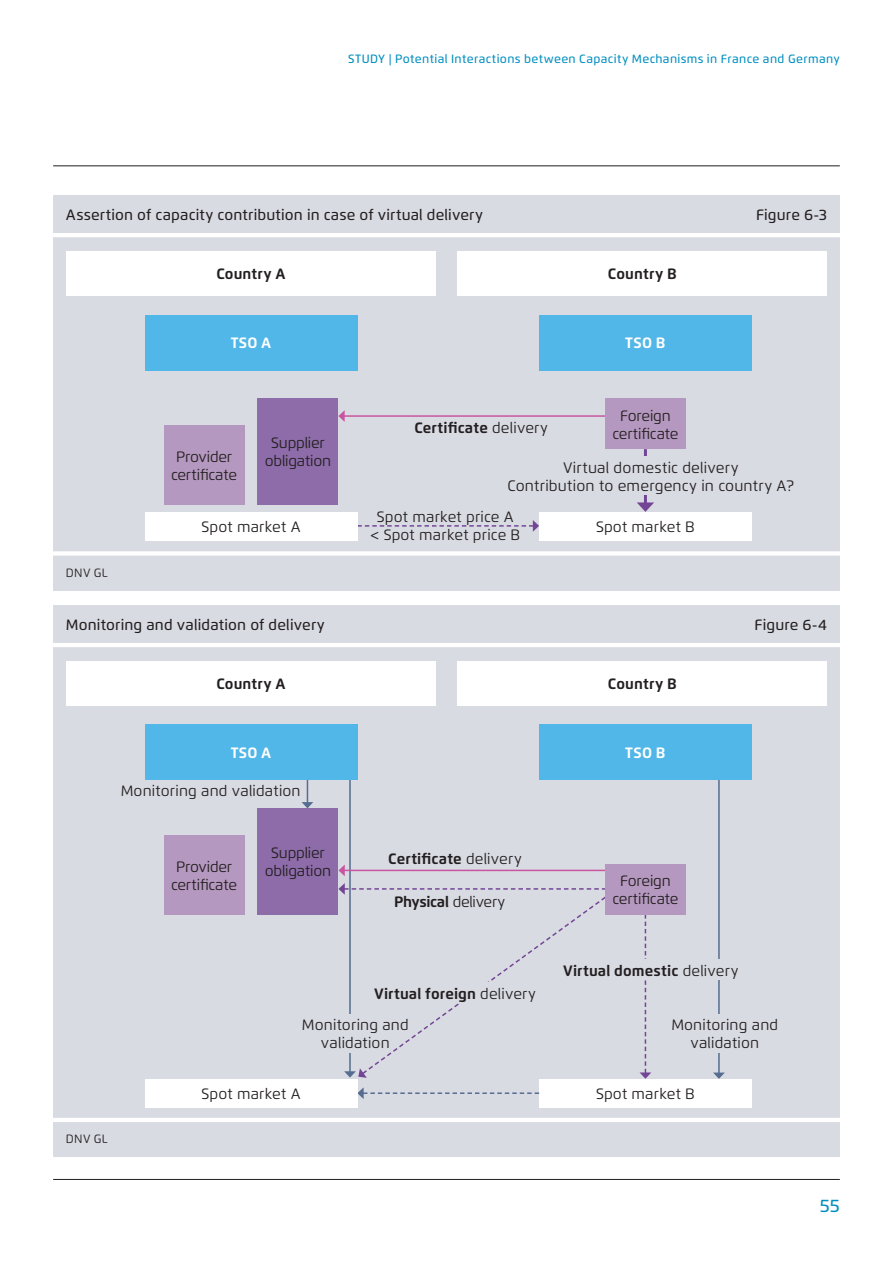
<style>
.page{position:relative;width:893px;height:1263px;background:#fff}
.page>*{position:absolute;margin:0;border:0;box-sizing:border-box;transform-origin:0 0}
.t1{font:500 18px "Flexo";color:#008fc0}
.t2{font:15.15px/18.1px "Flexo";letter-spacing:.01em;color:#231f20;text-align:center}
.t3{font:15px/18px "Flexo";letter-spacing:.01em;color:#231f20;text-align:center}
.t4{font:700 15px "Flexo";letter-spacing:.005em;color:#231f20}
.t5{font:500 15px "Flexo";letter-spacing:.01em;color:#231f20}
.t6{font:15px/18px "Flexo";letter-spacing:-.015em;color:#231f20;text-align:center}
.t7{font:15px/18px "Flexo";letter-spacing:-.01em;color:#231f20;text-align:center}
.t8{font:700 15px "Flexo";letter-spacing:.02em;color:#fff}
.t9{font:700 15px "Flexo";letter-spacing:-.02em;color:#231f20}
.t10{font:500 12px "Flexo";letter-spacing:.03em;color:#008fc0}
.t11{font:12px "Flexo";letter-spacing:.02em;color:#231f20}
.s1{font-weight:400}
</style>
<div class="page">
<hr style="left:53px;top:166px;width:787px;height:1px;background:#231f20">
<hr style="left:53px;top:1179px;width:787px;height:1px;background:#231f20">
<div style="left:53px;top:251px;width:787px;height:321px;background:#d9dbe3"></div>
<div style="left:53px;top:196px;width:787px;height:55px;background:#d9dbe3"></div>
<hr style="left:49px;top:233px;width:795px;height:4px;background:#fff">
<div style="left:66px;top:251px;width:370px;height:44px;background:#fff"></div>
<div style="left:457px;top:251px;width:370px;height:44px;background:#fff"></div>
<div style="left:53px;top:554px;width:787px;height:36px;background:#d9dbe3"></div>
<div style="left:49px;top:551px;width:795px;height:5px;background:#fff"></div>
<div style="left:539px;top:315px;width:213px;height:55px;background:#50b7e8"></div>
<div style="left:539px;top:512px;width:213px;height:29px;background:#fff"></div>
<div style="left:164px;top:425px;width:80px;height:80px;background:#b598bf"></div>
<div style="left:258px;top:398px;width:80px;height:107px;background:#8d6ca9"></div>
<div style="left:145px;top:315px;width:212px;height:55px;background:#50b7e8"></div>
<hr style="left:344px;top:415px;width:275px;height:2px;background:#c955a0">
<svg style="left:338px;top:410px;width:7px;height:12px"></svg>
<svg style="left:357px;top:520px;width:182px;height:12px"></svg>
<div style="left:145px;top:512px;width:212px;height:29px;background:#fff"></div>
<hr style="left:644px;top:449px;width:3px;height:56px;background:#734695">
<svg style="left:637px;top:502px;width:17px;height:10px"></svg>
<div style="left:469px;top:457px;width:353px;height:38px;background:#d9dbe3"></div>
<div style="left:605px;top:398px;width:81px;height:51px;background:#b598bf"></div>
<div style="left:53px;top:635px;width:787px;height:498px;background:#d9dbe3"></div>
<hr style="left:349px;top:780px;width:2px;height:292px;background:#566c90">
<div style="left:53px;top:605px;width:787px;height:56px;background:#d9dbe3"></div>
<hr style="left:49px;top:643px;width:795px;height:4px;background:#fff">
<div style="left:66px;top:661px;width:370px;height:44px;background:#fff"></div>
<div style="left:457px;top:661px;width:370px;height:44px;background:#fff"></div>
<div style="left:53px;top:1120px;width:787px;height:37px;background:#d9dbe3"></div>
<hr style="left:49px;top:1118px;width:795px;height:4px;background:#fff">
<div style="left:539px;top:725px;width:213px;height:55px;background:#50b7e8"></div>
<div style="left:539px;top:1079px;width:213px;height:29px;background:#fff"></div>
<div style="left:164px;top:835px;width:80px;height:79px;background:#b598bf"></div>
<div style="left:258px;top:808px;width:80px;height:106px;background:#8d6ca9"></div>
<div style="left:145px;top:725px;width:212px;height:55px;background:#50b7e8"></div>
<hr style="left:718px;top:780px;width:2px;height:293px;background:#566c90">
<svg style="left:713px;top:1072px;width:12px;height:7px"></svg>
<svg style="left:357px;top:1087px;width:182px;height:12px"></svg>
<hr style="left:344px;top:870px;width:262px;height:1px;background:#c955a0">
<svg style="left:338px;top:864px;width:7px;height:12px"></svg>
<svg style="left:338px;top:883px;width:267px;height:12px"></svg>
<div style="left:145px;top:1079px;width:212px;height:29px;background:#fff"></div>
<svg style="left:640px;top:914px;width:11px;height:165px"></svg>
<div style="left:539px;top:959px;width:213px;height:21px;background:#d9dbe3"></div>
<div style="left:656px;top:1014px;width:127px;height:38px;background:#d9dbe3"></div>
<div style="left:286px;top:1014px;width:128px;height:38px;background:#d9dbe3"></div>
<svg style="left:302px;top:780px;width:11px;height:28px"></svg>
<svg style="left:361px;top:891px;width:252px;height:179px"></svg>
<svg style="left:344px;top:1068px;width:23px;height:10px"></svg>
<div style="left:353px;top:983px;width:193px;height:20px;background:#d9dbe3"></div>
<div style="left:605px;top:864px;width:81px;height:50px;background:#b598bf"></div>
<p class="t10" style="left:348px;top:51px;width:493px">STUDY | Potential Interactions between Capacity Mechanisms in France and Germany</p>
<p class="t5" style="left:66px;top:206px;width:419px">Assertion of capacity contribution in case of virtual delivery</p>
<p class="t5" style="left:756px;top:206px;width:73px">Figure 6-3</p>
<p class="t4" style="left:216px;top:265px;width:71px">Country A</p>
<p class="t4" style="left:608px;top:265px;width:70px">Country B</p>
<p class="t11" style="left:66px;top:565px;width:43px">DNV GL</p>
<p class="t8" style="left:231px;top:334px;width:42px">TSO A</p>
<p class="t7" style="left:171px;top:447px;width:68px">Provider certificate</p>
<p class="t6" style="left:265px;top:434px;width:68px">Supplier obligation</p>
<p class="t3" style="left:201px;top:518px;width:101px">Spot market A</p>
<p class="t4" style="left:414px;top:419px;width:135px">Certificate <span class="s1">delivery</span></p>
<p class="t8" style="left:625px;top:334px;width:42px">TSO B</p>
<p class="t6" style="left:612px;top:406px;width:68px">Foreign certificate</p>
<p class="t2" style="left:508px;top:458px;width:288px">Virtual domestic delivery<br>Contribution to emergency in country A?</p>
<p class="t3" style="left:370px;top:508px;width:151px">Spot market price A<br>&lt; Spot market price B</p>
<p class="t3" style="left:596px;top:518px;width:100px">Spot market B</p>
<p class="t5" style="left:66px;top:616px;width:260px">Monitoring and validation of delivery</p>
<p class="t5" style="left:754px;top:616px;width:74px">Figure 6-4</p>
<p class="t4" style="left:216px;top:674px;width:71px">Country A</p>
<p class="t4" style="left:608px;top:674px;width:70px">Country B</p>
<p class="t8" style="left:231px;top:744px;width:42px">TSO A</p>
<p class="t3" style="left:121px;top:782px;width:181px">Monitoring and validation</p>
<p class="t7" style="left:171px;top:857px;width:68px">Provider certificate</p>
<p class="t6" style="left:265px;top:844px;width:68px">Supplier obligation</p>
<p class="t4" style="left:388px;top:849px;width:135px">Certificate <span class="s1">delivery</span></p>
<p class="t9" style="left:394px;top:893px;width:113px">Physical <span class="s1">delivery</span></p>
<p class="t11" style="left:66px;top:1132px;width:43px">DNV GL</p>
<p class="t4" style="left:374px;top:984px;width:163px">Virtual foreign <span class="s1">delivery</span></p>
<p class="t3" style="left:302px;top:1016px;width:108px">Monitoring and validation</p>
<p class="t3" style="left:201px;top:1085px;width:101px">Spot market A</p>
<p class="t8" style="left:625px;top:744px;width:42px">TSO B</p>
<p class="t6" style="left:612px;top:872px;width:68px">Foreign certificate</p>
<p class="t4" style="left:563px;top:961px;width:177px">Virtual domestic <span class="s1">delivery</span></p>
<p class="t3" style="left:671px;top:1016px;width:108px">Monitoring and validation</p>
<p class="t3" style="left:596px;top:1085px;width:100px">Spot market B</p>
<p class="t1" style="left:820px;top:1195px;width:21px">55</p>
</div>
